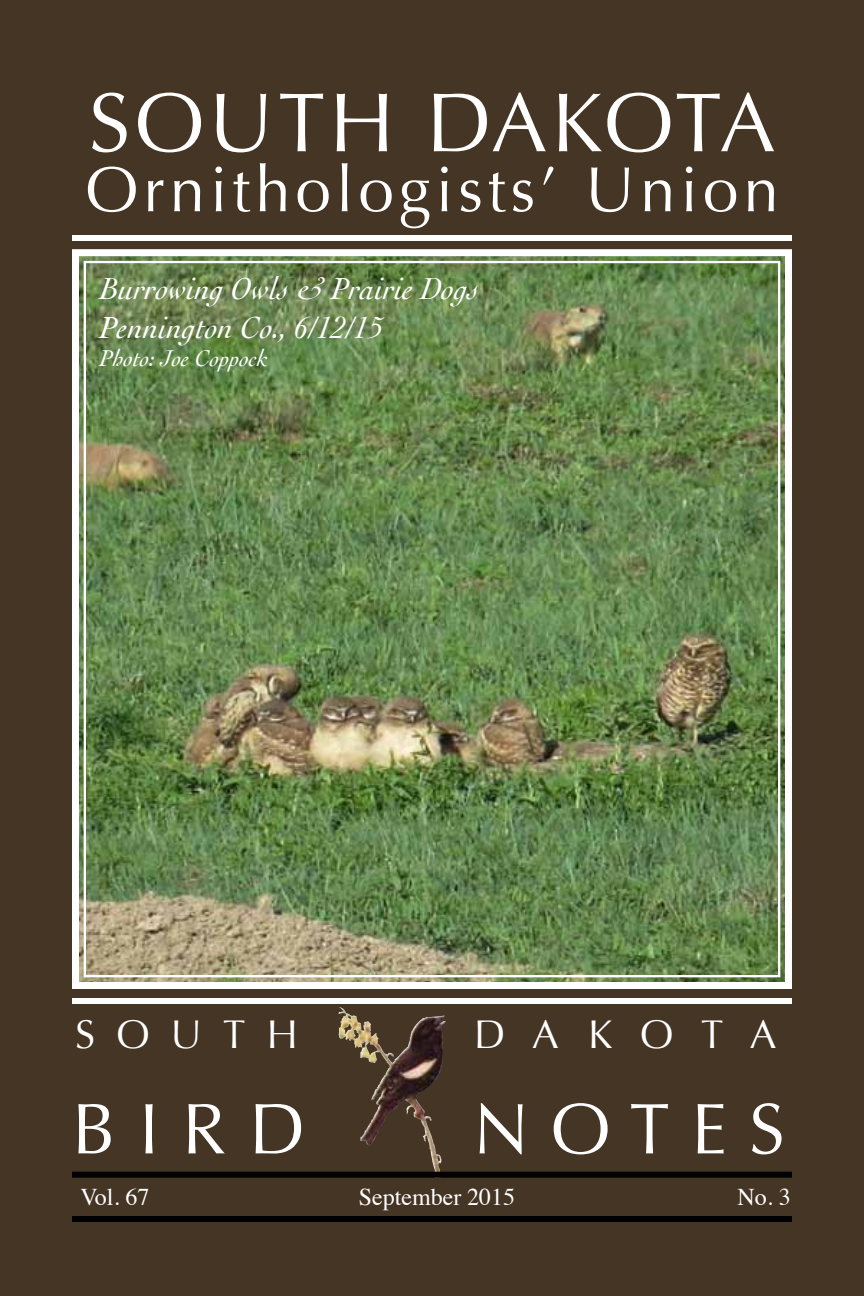
<style>
.page{position:relative;width:864px;height:1296px;background:#443524}
.page>*{position:absolute;margin:0;border:0;box-sizing:border-box;transform-origin:0 0}
.t1{font:84px "Optima";letter-spacing:.05em;color:#fff}
.t2{font:72px "Optima";letter-spacing:.32em;color:#fff}
.t3{font:64px "Optima";letter-spacing:.075em;color:#fff}
.t4{font:40px "Optima";color:#fff}
.t5{font:italic 32px/38.4px "Cochin";color:#fff}
.t6{font:24px "Times";color:#fff}
.t7{font:italic 24px "Cochin";color:#fff}
</style>
<div class="page">
<img style="left:68px;top:246px;width:728px;height:746px">
<div style="left:72px;top:235px;width:720px;height:6px;background:#fff"></div>
<img style="left:338px;top:1011px;width:52px;height:96px">
<div style="left:72px;top:998px;width:720px;height:6px;background:#fff"></div>
<div style="left:72px;top:1172px;width:720px;height:6px;background:#000"></div>
<div style="left:72px;top:1216px;width:720px;height:6px;background:#000"></div>
<h1 class="t1" style="left:88px;top:74px;width:689px">SOUTH DAKOTA</h1>
<h3 class="t3" style="left:85px;top:152px;width:695px">Ornithologists’ Union</h3>
<p class="t5" style="left:99px;top:268px;width:381px">Burrowing Owls &amp; Prairie Dogs<br>Pennington Co., 6/12/15</p>
<p class="t7" style="left:99px;top:342px;width:171px">Photo: Joe Coppock</p>
<p class="t4" style="left:75px;top:1011px;width:87px">S outh</p>
<p class="t4" style="left:474px;top:1011px;width:108px">D akota</p>
<h2 class="t2" style="left:72px;top:1087px;width:235px">BirD</h2>
<h2 class="t2" style="left:473px;top:1087px;width:305px">Not es</h2>
<p class="t6" style="left:81px;top:1175px;width:70px">Vol. 67</p>
<p class="t6" style="left:359px;top:1175px;width:158px">September 2015</p>
<p class="t6" style="left:738px;top:1175px;width:55px">No. 3</p>
</div>
